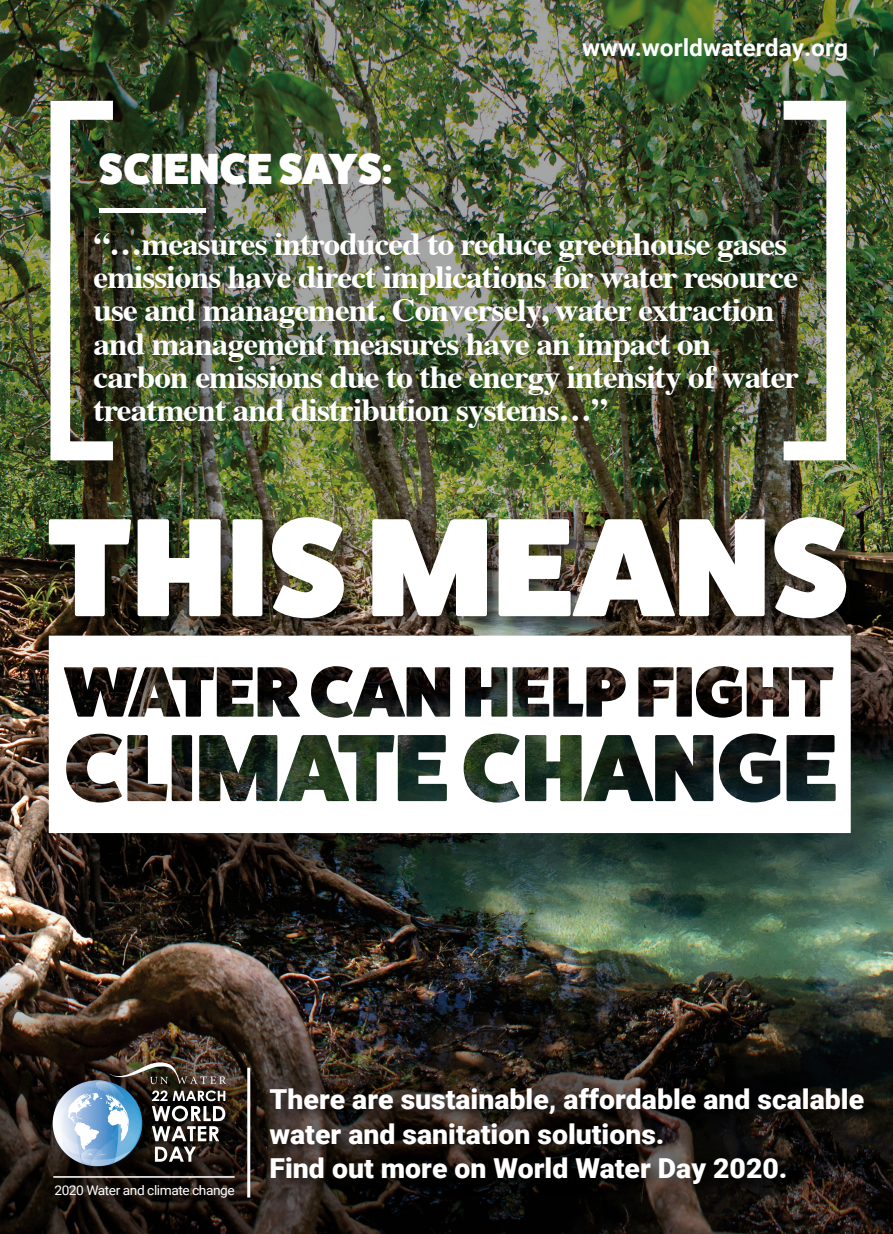
<style>
.page{position:relative;width:893px;height:1234px;background:#fff}
.page>*{position:absolute;margin:0;border:0;box-sizing:border-box;transform-origin:0 0}
.t1{font:800 140.4px "Fat Frank";letter-spacing:.01em;color:#fff}
.t2{font:800 43.8px "Fat Frank";letter-spacing:.01em;color:#fff}
.t3{font:700 32.1px/33.2px "Times";letter-spacing:-.025em;color:#fff}
.t4{font:900 27.45px/34.7px "Roboto";color:#fff}
.t5{font:700 23.7px "Roboto";color:#fff}
.t6{font:13.35px "Roboto";letter-spacing:-.035em;color:#fff}
</style>
<div class="page">
<img style="left:0;top:0;width:893px;height:688px">
<img style="left:0;top:958px;width:893px;height:275px">
<img style="left:260px;top:1075px;width:633px;height:131px">
<hr style="left:99px;top:208px;width:107px;height:4px;background:#fff">
<div style="left:51px;top:101px;width:72px;height:359px;border:19px solid #fff"></div>
<div style="left:774px;top:101px;width:72px;height:359px;border:19px solid #fff"></div>
<img style="left:37px;top:486px;width:844px;height:113px">
<img style="left:43px;top:1052px;width:214px;height:168px">
<img style="left:53px;top:1059px;width:173px;height:106px">
<hr style="left:53px;top:1175px;width:182px;height:2px;background:#fff">
<hr style="left:247px;top:1067px;width:3px;height:130px;background:#fff">
<img style="left:5px;top:599px;width:888px;height:364px">
<img style="left:24px;top:614px;width:869px;height:286px">
<svg style="left:49px;top:635px;width:802px;height:197px"></svg>
<p class="t2" style="left:99px;top:144px;width:295px">SCIENCE SAYS:</p>
<p class="t5" style="left:582px;top:31px;width:268px">www.worldwaterday.org</p>
<p class="t3" style="left:93px;top:224px;width:707px">“…measures introduced to reduce greenhouse gases emissions have direct implications for water resource use and management. Conversely, water extraction and management measures have an impact on carbon emissions due to the energy intensity of water treatment and distribution systems…”</p>
<p class="t1" style="left:49px;top:488px;width:802px">THIS MEANS</p>
<p class="t6" style="left:54px;top:1180px;width:182px">2020 Water and climate change</p>
<p class="t4" style="left:270px;top:1080px;width:596px">There are sustainable, affordable and scalable water and sanitation solutions.<br>Find out more on World Water Day 2020.</p>
</div>
